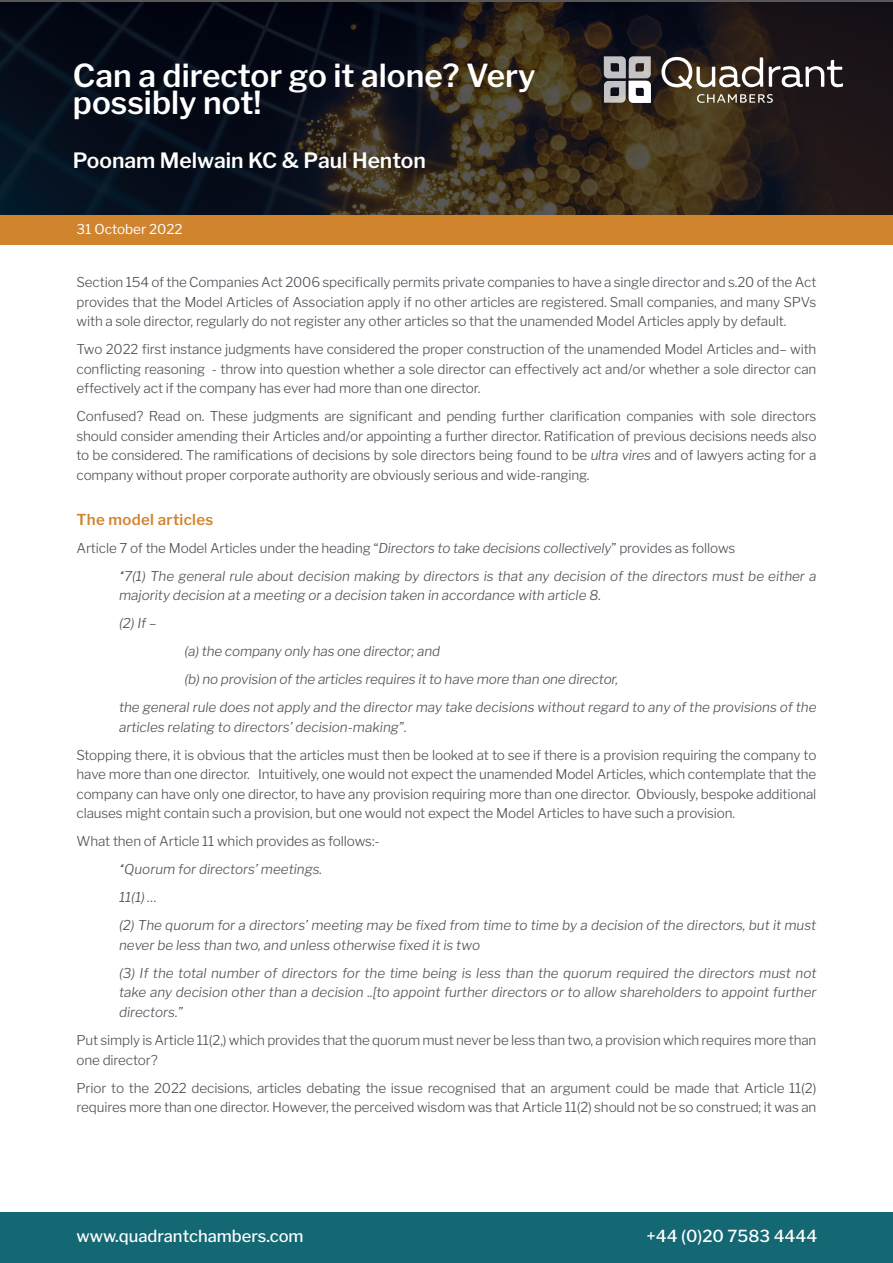
<style>
.page{position:relative;width:893px;height:1263px;background:#fff}
.page>*{position:absolute;margin:0;border:0;box-sizing:border-box;transform-origin:0 0}
.t1{font:600 31.5px/27px "Libre Franklin";color:#fff}
.t2{font:600 21px "Libre Franklin";color:#fff}
.t3{font:500 16.5px "Libre Franklin";color:#fff}
.Sub-heading_2{font:600 15px "Libre Franklin";letter-spacing:.02em;color:#d0842e}
.Body{font:300 13.5px/19.5px "Libre Franklin";letter-spacing:-.01em;color:#4d4e56;text-align:justify}
.Body_indent{font:italic 300 13.5px/19.5px "Libre Franklin";color:#4d4e56}
.Body-2{font:italic 300 13.5px "Libre Franklin";letter-spacing:-.01em;color:#4d4e56}
.t4{font:13.5px "Libre Franklin";color:#fff}
.s1{font-style:italic}
</style>
<div class="page">
<svg style="left:0;top:0;width:893px;height:215px;background:#1d1b1b"></svg>
<div style="left:0;top:1212px;width:893px;height:51px;background:#146873"></div>
<svg style="left:604px;top:56px;width:47px;height:47px"></svg>
<svg style="left:661px;top:56px;width:182px;height:47px;background:#584f48"></svg>
<div style="left:0;top:215px;width:893px;height:29px;background:#d0842e"></div>
<p class="t1" style="left:73px;top:62px;width:464px">Can a director go it alone? Very possibly not!</p>
<p class="t2" style="left:73px;top:148px;width:354px">Poonam Melwain KC &amp; Paul Henton</p>
<p class="t4" style="left:77px;top:221px;width:108px">31 October 2022</p>
<p class="Body" style="left:77px;top:273px;width:741px">Section 154 of the Companies Act 2006 specifically permits private companies to have a single director and s.20 of the Act provides that the Model Articles of Association apply if no other articles are registered. Small companies, and many SPVs with a sole director, regularly do not register any other articles so that the unamended Model Articles apply by default.</p>
<p class="Body" style="left:77px;top:340px;width:741px">Two 2022 first instance judgments have considered the proper construction of the unamended Model Articles and– with conflicting reasoning - throw into question whether a sole director can effectively act and/or whether a sole director can effectively act if the company has ever had more than one director.</p>
<p class="Body" style="left:77px;top:407px;width:741px">Confused? Read on. These judgments are significant and pending further clarification companies with sole directors should consider amending their Articles and/or appointing a further director. Ratification of previous decisions needs also to be considered. The ramifications of decisions by sole directors being found to be <span class="s1">ultra vires</span> and of lawyers acting for a company without proper corporate authority are obviously serious and wide-ranging.</p>
<p class="Sub-heading_2" style="left:77px;top:510px;width:138px">The model articles</p>
<p class="Body" style="left:77px;top:538px;width:660px">Article 7 of the Model Articles under the heading “<span class="s1">Directors to take decisions collectively</span>” provides as follows</p>
<p class="Body_indent" style="left:119px;top:566px;width:699px">“7(1) The general rule about decision making by directors is that any decision of the directors must be either a majority decision at a meeting or a decision taken in accordance with article 8.</p>
<p class="Body_indent" style="left:119px;top:614px;width:39px">(2) If –</p>
<p class="Body-2" style="left:185px;top:643px;width:257px">(a) the company only has one director; and</p>
<p class="Body-2" style="left:185px;top:671px;width:435px">(b) no provision of the articles requires it to have more than one director,</p>
<p class="Body_indent" style="left:119px;top:698px;width:699px">the general rule does not apply and the director may take decisions without regard to any of the provisions of the articles relating to directors’ decision-making”.</p>
<p class="Body" style="left:77px;top:745px;width:741px">Stopping there, it is obvious that the articles must then be looked at to see if there is a provision requiring the company to have more than one director. Intuitively, one would not expect the unamended Model Articles, which contemplate that the company can have only one director, to have any provision requiring more than one director. Obviously, bespoke additional clauses might contain such a provision, but one would not expect the Model Articles to have such a provision.</p>
<p class="Body" style="left:77px;top:832px;width:305px">What then of Article 11 which provides as follows:-</p>
<p class="Body_indent" style="left:119px;top:860px;width:205px">“Quorum for directors’ meetings.</p>
<p class="Body_indent" style="left:119px;top:888px;width:40px">11(1) …</p>
<p class="Body_indent" style="left:119px;top:916px;width:699px">(2) The quorum for a directors’ meeting may be fixed from time to time by a decision of the directors, but it must never be less than two, and unless otherwise fixed it is two</p>
<p class="Body_indent" style="left:119px;top:963px;width:699px;text-align:justify">(3) If the total number of directors for the time being is less than the quorum required the directors must not take any decision other than a decision ..[to appoint further directors or to allow shareholders to appoint further directors.”</p>
<p class="Body" style="left:77px;top:1030px;width:741px">Put simply is Article 11(2,) which provides that the quorum must never be less than two, a provision which requires more than one director?</p>
<p class="Body" style="left:77px;top:1078px;width:741px">Prior to the 2022 decisions, articles debating the issue recognised that an argument could be made that Article 11(2) requires more than one director. However, the perceived wisdom was that Article 11(2) should not be so construed; it was an</p>
<p class="t3" style="left:77px;top:1226px;width:229px">www.quadrantchambers.com</p>
<p class="t3" style="left:647px;top:1226px;width:172px">+44 (0)20 7583 4444</p>
</div>
